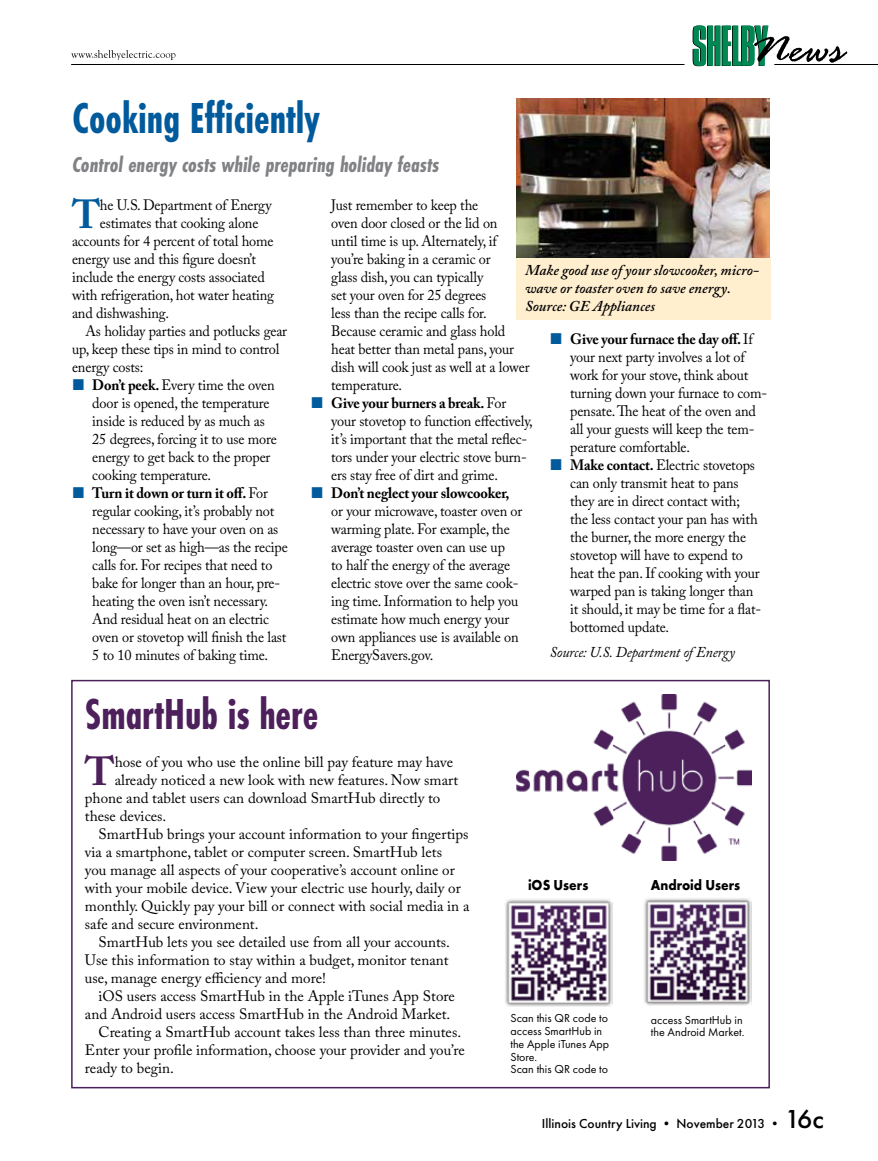
<style>
.page{position:relative;width:878px;height:1161px;background:#fff}
.page>*{position:absolute;margin:0;border:0;box-sizing:border-box;transform-origin:0 0}
.t1{font:700 45px "Futura PT Cond";color:#005a9c;scale:.93 1}
.t2{font:700 45px "Futura PT Cond";color:#4d205b;scale:.93 1}
.t3{font:700 40.35px "Adobe Caslon Pro";color:#005a9c;scale:.95 1}
.t4{font:700 40.35px "Adobe Caslon Pro";color:#4d205b}
.t5{font:italic 700 22.5px "Futura PT Cond";color:#808285}
.t6{font:15px/18px "Adobe Caslon Pro";letter-spacing:-.01em;color:#000;scale:.95 1}
.t7{font:15px "Adobe Caslon Pro";letter-spacing:-.01em;color:#000}
.t8{font:italic 600 15px/18px "Adobe Caslon Pro";color:#000}
.t9{font:700 15px "Adobe Caslon Pro";letter-spacing:-.01em;color:#000;scale:.95 1}
.t10{font:italic 15px "Adobe Caslon Pro";letter-spacing:-.01em;color:#000;scale:.95 1}
.t11{font:700 15px "Futura PT";color:#000;scale:.9 1}
.t12{font:500 13.5px "Futura PT";color:#000}
.t13{font:12px/12.8px "Futura PT";color:#000}
.s1{font-weight:700}
.s2{font-weight:400}
.s3{font-size:27px}
</style>
<div class="page">
<hr style="left:71px;top:64px;width:613px;height:1px;background:#000">
<svg style="left:692px;top:25px;width:155px;height:41px"></svg>
<hr style="left:774px;top:64px;width:104px;height:1px;background:#000">
<svg style="left:71px;top:50px;width:104px;height:10px"></svg>
<div style="left:71px;top:680px;width:699px;height:408px;border:2px solid #4d205b"></div>
<img style="left:516px;top:695px;width:235px;height:165px">
<img style="left:643px;top:898px;width:108px;height:107px">
<img style="left:504px;top:899px;width:108px;height:107px">
<img style="left:516px;top:98px;width:254px;height:160px">
<div style="left:516px;top:258px;width:254px;height:61px;background:#ffefcf"></div>
<h1 class="t1" style="left:72px;top:92px;width:268px">Cooking Efficiently</h1>
<h3 class="t5" style="left:72px;top:151px;width:368px">Control energy costs while preparing holiday feasts</h3>
<h2 class="t3" style="left:72px;top:191px;width:31px">T</h2>
<p class="t6" style="left:100px;top:196px;width:182px">he U.S. Department of Energy</p>
<p class="t6" style="left:331px;top:196px;width:214px">Just remember to keep the<br>oven door closed or the lid on<br>until time is up. Alternately, if you’re baking in a ceramic or<br>glass dish, you can typically<br>set your oven for 25 degrees<br>less than the recipe calls for.<br>Because ceramic and glass hold heat better than metal pans, your dish will cook just as well at a lower temperature.<br><span class="s1">Give your burners a break.</span> For your stovetop to function effectively, it’s important that the metal reflec&shy;tors under your electric stove burn&shy;ers stay free of dirt and grime.</p>
<p class="t9" style="left:331px;top:484px;width:189px">Don’t neglect your slowcooker,</p>
<p class="t6" style="left:331px;top:502px;width:203px">or your microwave, toaster oven or warming plate. For example, the average toaster oven can use up<br>to half the energy of the average electric stove over the same cook&shy;ing time. Information to help you estimate how much energy your own appliances use is available on<br>EnergySavers.gov.</p>
<p class="t6" style="left:100px;top:214px;width:168px">estimates that cooking alone</p>
<p class="t6" style="left:72px;top:232px;width:213px">accounts for 4 percent of total home</p>
<p class="t6" style="left:72px;top:250px;width:195px">energy use and this figure doesn’t</p>
<p class="t6" style="left:72px;top:268px;width:204px">include the energy costs associated</p>
<p class="t6" style="left:72px;top:286px;width:214px">with refrigeration, hot water heating</p>
<p class="t6" style="left:72px;top:304px;width:104px">and dishwashing.</p>
<p class="t6" style="left:85px;top:322px;width:214px">As holiday parties and potlucks gear</p>
<p class="t6" style="left:72px;top:340px;width:220px">up, keep these tips in mind to control</p>
<p class="t6" style="left:72px;top:358px;width:77px">energy costs:</p>
<p class="t6" style="left:92px;top:376px;width:193px"><span class="s1">Don’t peek.</span> Every time the oven</p>
<p class="t6" style="left:92px;top:394px;width:188px">door is opened, the temperature</p>
<p class="t6" style="left:92px;top:412px;width:183px">inside is reduced by as much as</p>
<p class="t6" style="left:92px;top:430px;width:196px">25 degrees, forcing it to use more</p>
<p class="t6" style="left:92px;top:448px;width:189px">energy to get back to the proper</p>
<p class="t6" style="left:92px;top:466px;width:127px">cooking temperature.</p>
<p class="t9" style="left:92px;top:484px;width:186px">Turn it down or turn it off. <span class="s2">For</span></p>
<p class="t6" style="left:92px;top:502px;width:193px">regular cooking, it’s probably not</p>
<p class="t6" style="left:92px;top:520px;width:197px">necessary to have your oven on as</p>
<p class="t6" style="left:92px;top:538px;width:207px">long—or set as high—as the recipe</p>
<p class="t6" style="left:92px;top:556px;width:191px">calls for. For recipes that need to</p>
<p class="t6" style="left:92px;top:574px;width:199px">bake for longer than an hour, pre-</p>
<p class="t6" style="left:92px;top:592px;width:187px">heating the oven isn’t necessary.</p>
<p class="t6" style="left:92px;top:610px;width:188px">And residual heat on an electric</p>
<p class="t6" style="left:92px;top:628px;width:206px">oven or stovetop will finish the last</p>
<p class="t6" style="left:92px;top:646px;width:187px">5 to 10 minutes of baking time.</p>
<p class="t8" style="left:525px;top:261px;width:235px">Make good use of your slowcooker, micro&shy;wave or toaster oven to save energy.<br>Source: GE Appliances</p>
<p class="t6" style="left:570px;top:330px;width:209px"><span class="s1">Give your furnace the day off.</span> If your next party involves a lot of work for your stove, think about turning down your furnace to com&shy;pensate. The heat of the oven and all your guests will keep the tem&shy;perature comfortable.<br><span class="s1">Make contact.</span> Electric stovetops can only transmit heat to pans<br>they are in direct contact with;<br>the less contact your pan has with the burner, the more energy the stovetop will have to expend to heat the pan. If cooking with your warped pan is taking longer than<br>it should, it may be time for a flat&shy;bottomed update.</p>
<p class="t10" style="left:550px;top:643px;width:196px">Source: U.S. Department of Energy</p>
<h1 class="t2" style="left:85px;top:688px;width:252px">SmartHub is here</h1>
<h2 class="t4" style="left:85px;top:748px;width:31px">T</h2>
<p class="t7" style="left:115px;top:753px;width:340px">hose of you who use the online bill pay feature may have</p>
<p class="t7" style="left:115px;top:771px;width:345px">already noticed a new look with new features. Now smart</p>
<p class="t7" style="left:85px;top:789px;width:357px">phone and tablet users can download SmartHub directly to</p>
<p class="t7" style="left:85px;top:807px;width:83px">these devices.</p>
<p class="t7" style="left:98px;top:825px;width:371px">SmartHub brings your account information to your fingertips</p>
<p class="t7" style="left:85px;top:843px;width:358px">via a smartphone, tablet or computer screen. SmartHub lets</p>
<p class="t7" style="left:85px;top:861px;width:371px">you manage all aspects of your cooperative’s account online or</p>
<p class="t7" style="left:85px;top:879px;width:377px">with your mobile device. View your electric use hourly, daily or</p>
<p class="t7" style="left:85px;top:897px;width:386px">monthly. Quickly pay your bill or connect with social media in a</p>
<p class="t7" style="left:85px;top:915px;width:175px">safe and secure environment.</p>
<p class="t7" style="left:98px;top:933px;width:353px">SmartHub lets you see detailed use from all your accounts.</p>
<p class="t7" style="left:85px;top:951px;width:365px">Use this information to stay within a budget, monitor tenant</p>
<p class="t7" style="left:85px;top:969px;width:242px">use, manage energy efficiency and more!</p>
<p class="t7" style="left:98px;top:987px;width:358px">iOS users access SmartHub in the Apple iTunes App Store</p>
<p class="t7" style="left:85px;top:1005px;width:367px">and Android users access SmartHub in the Android Market.</p>
<p class="t7" style="left:98px;top:1023px;width:364px">Creating a SmartHub account takes less than three minutes.</p>
<p class="t7" style="left:85px;top:1041px;width:381px">Enter your profile information, choose your provider and you’re</p>
<p class="t7" style="left:85px;top:1059px;width:90px">ready to begin.</p>
<p class="t11" style="left:528px;top:876px;width:69px">iOS Users</p>
<p class="t11" style="left:651px;top:876px;width:101px">Android Users</p>
<p class="t13" style="left:510px;top:1012px;width:100px">Scan this QR code to access SmartHub in the Apple iTunes App<br>Store.<br>Scan this QR code to</p>
<p class="t13" style="left:651px;top:1013px;width:95px">access SmartHub in the Android Market.</p>
<p class="t12" style="left:542px;top:1116px;width:283px">Illinois Country Living • November 2013 • <span class="s3">16c</span></p>
</div>
